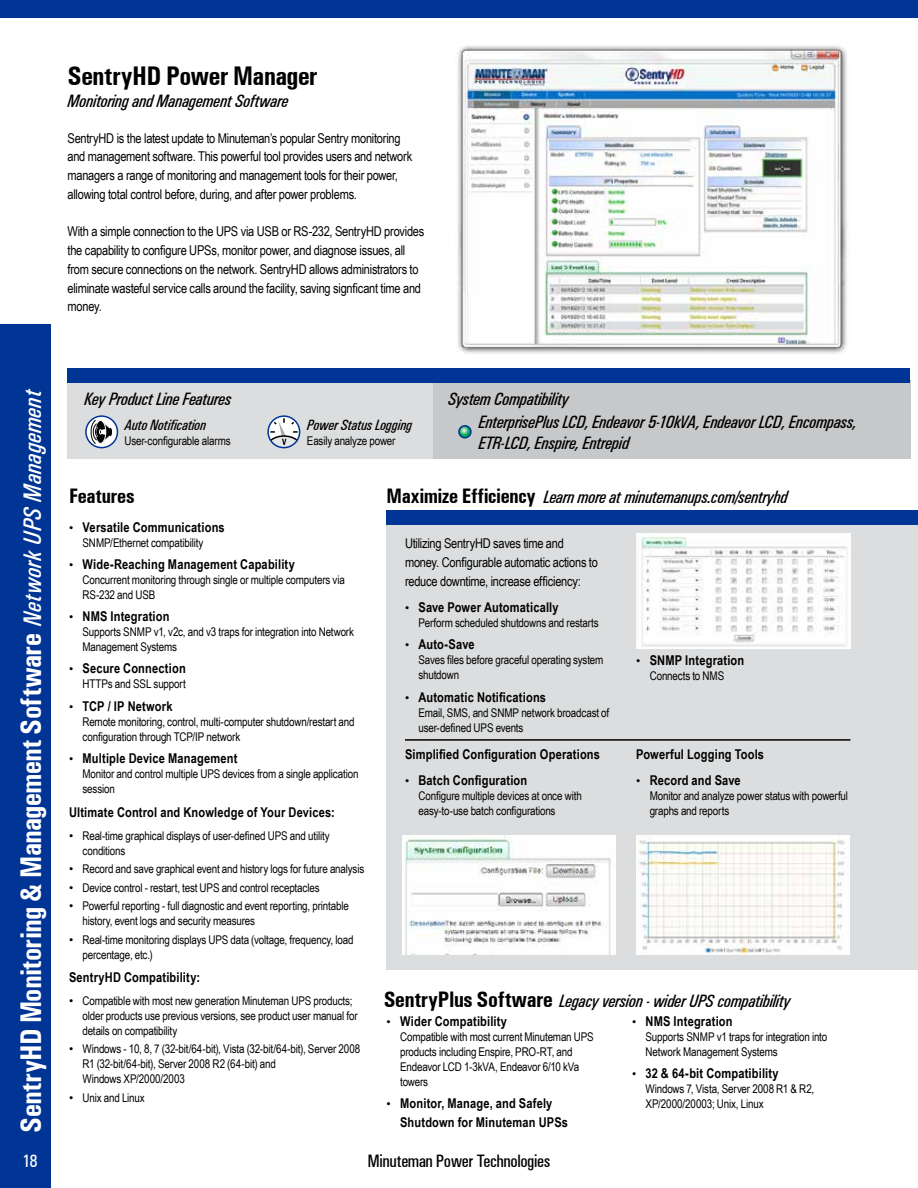
<style>
.page{position:relative;width:918px;height:1188px;background:#fff}
.page>*{position:absolute;margin:0;border:0;box-sizing:border-box;transform-origin:0 0}
.t1{font:30px "Univers Condensed WE Bold";letter-spacing:-.025em;color:#fff}
.t2{font:27px "Univers Condensed WE Bold";letter-spacing:-.025em;color:#000}
.t3{font:21px "Univers Condensed WE Bold";letter-spacing:-.015em;color:#000}
.t4{font:italic 18px/21.6px "Univers Condensed WE Medium";letter-spacing:-.025em;color:#000}
.t5{font:18px "Univers Condensed WE Medium";letter-spacing:-.02em;color:#000}
.t6{font:18px "Univers Condensed WE Medium";color:#fff}
.t7{font:italic 15px "Univers Condensed WE Medium";letter-spacing:-.025em;color:#000}
.t8{font:13.5px/18.8px "Arial Narrow";letter-spacing:-.02em;color:#000}
.t9{font:700 13.5px/18.8px "Arial Narrow";letter-spacing:.015em;color:#000}
.t10{font:12px/15px "Arial Narrow";letter-spacing:-.015em;color:#000}
.s1{font-family:"Univers Condensed WE Medium";font-style:italic;font-size:25.5px}
.s2{font-family:"Univers Condensed WE Bold";font-style:normal;font-size:21px}
.s3{font-family:"Arial";font-weight:400;font-size:12px}
.s4{font-family:"Arial"}
.s5{font-family:"Univers Condensed WE Bold";font-style:normal;font-size:22.5px}
</style>
<div class="page">
<div style="left:0;top:325px;width:50px;height:863px;background:#003595"></div>
<div style="left:0;top:0;width:918px;height:18px;background:#003595"></div>
<div style="left:68px;top:381px;width:842px;height:78px;background:#dcddde"></div>
<div style="left:433px;top:381px;width:477px;height:78px;background:#c7c8ca"></div>
<div style="left:387px;top:523px;width:531px;height:447px;background:#dcddde"></div>
<div style="left:387px;top:510px;width:531px;height:15px;background:#003595"></div>
<div style="left:68px;top:368px;width:842px;height:14px;background:#003595"></div>
<img style="left:457px;top:46px;width:390px;height:308px">
<img style="left:636px;top:534px;width:214px;height:115px">
<img style="left:402px;top:836px;width:214px;height:118px">
<img style="left:636px;top:836px;width:213px;height:118px">
<hr style="left:405px;top:739px;width:445px;height:2px;background:#000">
<svg style="left:459px;top:426px;width:12px;height:10px"></svg>
<div style="left:458px;top:425px;width:14px;height:14px;border:2px solid #003595;border-radius:50%"></div>
<svg style="left:268px;top:418px;width:32px;height:30px"></svg>
<div style="left:267px;top:415px;width:33px;height:33px;border:2px solid #003595;border-radius:50%"></div>
<svg style="left:86px;top:416px;width:31px;height:32px"></svg>
<svg style="left:89px;top:419px;width:24px;height:26px"></svg>
<div style="left:85px;top:415px;width:33px;height:33px;border:2px solid #003595;border-radius:50%"></div>
<h2 class="t2" style="left:68px;top:60px;width:252px">SentryHD Power Manager</h2>
<h3 class="t4" style="left:68px;top:90px;width:222px">Monitoring and Management Software</h3>
<p class="t8" style="left:68px;top:128px;width:346px">SentryHD is the latest update to Minuteman’s popular Sentry monitoring and management software. This powerful tool provides users and network managers a range of monitoring and management tools for their power, allowing total control before, during, and after power problems.</p>
<p class="t8" style="left:68px;top:222px;width:358px">With a simple connection to the UPS via USB or RS-232, SentryHD provides the capability to configure UPSs, monitor power, and diagnose issues, all from secure connections on the network. SentryHD allows administrators to eliminate wasteful service calls around the facility, saving signficant time and money.</p>
<h1 class="t1" style="left:13px;top:1132px;width:745px;rotate:-90deg">SentryHD Monitoring &amp; Management Software <span class="s1">Network UPS Management</span></h1>
<h3 class="t4" style="left:84px;top:388px;width:149px">Key Product Line Features</h3>
<h3 class="t4" style="left:448px;top:388px;width:122px">System Compatibility</h3>
<p class="t7" style="left:124px;top:416px;width:83px">Auto Notification</p>
<p class="t10" style="left:124px;top:433px;width:108px">User-configurable alarms</p>
<h3 class="t3" style="left:69px;top:483px;width:67px">Features</h3>
<p class="t7" style="left:307px;top:416px;width:107px">Power Status Logging</p>
<p class="t10" style="left:307px;top:433px;width:90px">Easily analyze power</p>
<h3 class="t4" style="left:478px;top:411px;width:380px">EnterprisePlus LCD, Endeavor 5-10kVA, Endeavor LCD, Encompass,<br>ETR-LCD, Enspire, Entrepid</h3>
<h3 class="t4" style="left:387px;top:486px;width:403px"><span class="s2">Maximize Efficiency</span> Learn more at minutemanups.com/sentryhd</h3>
<p class="t9" style="left:69px;top:517px;width:157px"><span class="s3">•</span> Versatile Communications</p>
<p class="t10" style="left:82px;top:534px;width:122px">SNMP/Ethernet compatibility</p>
<p class="t9" style="left:69px;top:554px;width:227px"><span class="s3">•</span> Wide-Reaching Management Capability</p>
<p class="t10" style="left:82px;top:572px;width:264px">Concurrent monitoring through single or multiple computers via<br>RS-232 and USB</p>
<p class="t9" style="left:69px;top:606px;width:102px"><span class="s3">•</span> NMS Integration</p>
<p class="t10" style="left:82px;top:624px;width:273px">Supports SNMP v1, v2c, and v3 traps for integration into Network<br>Management Systems</p>
<p class="t9" style="left:69px;top:659px;width:118px"><span class="s3">•</span> Secure Connection</p>
<p class="t10" style="left:82px;top:676px;width:105px">HTTPs and SSL support</p>
<p class="t9" style="left:69px;top:696px;width:105px"><span class="s3">•</span> TCP / IP Network</p>
<p class="t10" style="left:82px;top:713px;width:274px">Remote monitoring, control, multi-computer shutdown/restart and configuration through TCP/IP network</p>
<p class="t9" style="left:69px;top:748px;width:170px"><span class="s3">•</span> Multiple Device Management</p>
<p class="t10" style="left:83px;top:766px;width:278px">Monitor and control multiple UPS devices from a single application session</p>
<p class="t9" style="left:69px;top:803px;width:267px">Ultimate Control and Knowledge of Your Devices:</p>
<p class="t10" style="left:83px;top:828px;width:249px;text-indent:-14px"><span class="s4">•</span> Real-time graphical displays of user-defined UPS and utility conditions</p>
<p class="t10" style="left:69px;top:861px;width:297px"><span class="s4">•</span> Record and save graphical event and history logs for future analysis</p>
<p class="t10" style="left:69px;top:880px;width:252px"><span class="s4">•</span> Device control - restart, test UPS and control receptacles</p>
<p class="t10" style="left:83px;top:898px;width:268px;text-indent:-14px"><span class="s4">•</span> Powerful reporting - full diagnostic and event reporting, printable history, event logs and security measures</p>
<p class="t10" style="left:83px;top:932px;width:273px;text-indent:-14px"><span class="s4">•</span> Real-time monitoring displays UPS data (voltage, frequency, load percentage, etc.)</p>
<p class="t9" style="left:69px;top:967px;width:133px">SentryHD Compatibility:</p>
<p class="t10" style="left:83px;top:992px;width:277px;text-indent:-14px"><span class="s4">•</span> Compatible with most new generation Minuteman UPS products; older products use previous versions, see product user manual for details on compatibility</p>
<p class="t10" style="left:83px;top:1041px;width:279px;text-indent:-13px"><span class="s4">•</span> Windows - 10, 8, 7 (32-bit/64-bit), Vista (32-bit/64-bit), Server 2008<br>R1 (32-bit/64-bit), Server 2008 R2 (64-bit) and<br>Windows XP/2000/2003</p>
<p class="t10" style="left:69px;top:1089px;width:77px"><span class="s4">•</span> Unix and Linux</p>
<p class="t8" style="left:405px;top:534px;width:194px">Utilizing SentryHD saves time and money. Configurable automatic actions to reduce downtime, increase efficiency:</p>
<p class="t9" style="left:405px;top:597px;width:155px"><span class="s3">•</span> Save Power Automatically</p>
<p class="t10" style="left:418px;top:615px;width:182px">Perform scheduled shutdowns and restarts</p>
<p class="t9" style="left:405px;top:635px;width:71px"><span class="s3">•</span> Auto-Save</p>
<p class="t10" style="left:418px;top:652px;width:186px">Saves files before graceful operating system shutdown</p>
<p class="t9" style="left:405px;top:687px;width:143px"><span class="s3">•</span> Automatic Notifications</p>
<p class="t10" style="left:418px;top:704px;width:192px">Email, SMS, and SNMP network broadcast of user-defined UPS events</p>
<p class="t9" style="left:405px;top:744px;width:197px">Simplified Configuration Operations</p>
<p class="t9" style="left:405px;top:770px;width:124px"><span class="s3">•</span> Batch Configuration</p>
<p class="t10" style="left:418px;top:788px;width:165px">Configure multiple devices at once with easy-to-use batch configurations</p>
<p class="t9" style="left:636px;top:650px;width:110px"><span class="s3">•</span> SNMP Integration</p>
<p class="t10" style="left:650px;top:668px;width:76px">Connects to NMS</p>
<p class="t9" style="left:636px;top:744px;width:129px">Powerful Logging Tools</p>
<p class="t9" style="left:636px;top:770px;width:106px"><span class="s3">•</span> Record and Save</p>
<p class="t10" style="left:650px;top:788px;width:200px">Monitor and analyze power status with powerful graphs and reports</p>
<h3 class="t4" style="left:384px;top:990px;width:408px"><span class="s5">SentryPlus Software</span> Legacy version - wider UPS compatibility</h3>
<p class="t9" style="left:387px;top:1011px;width:122px"><span class="s3">•</span> Wider Compatibility</p>
<p class="t10" style="left:400px;top:1029px;width:195px">Compatible with most current Minuteman UPS products including Enspire, PRO-RT, and<br>Endeavor LCD 1-3kVA, Endeavor 6/10 kVa towers</p>
<p class="t9" style="left:400px;top:1093px;width:169px;text-indent:-14px"><span class="s3">•</span> Monitor, Manage, and Safely<br>Shutdown for Minuteman UPSs</p>
<p class="t9" style="left:632px;top:1011px;width:102px"><span class="s3">•</span> NMS Integration</p>
<p class="t10" style="left:646px;top:1029px;width:183px">Supports SNMP v1 traps for integration into<br>Network Management Systems</p>
<p class="t9" style="left:632px;top:1063px;width:148px"><span class="s3">•</span> 32 &amp; 64-bit Compatibility</p>
<p class="t10" style="left:646px;top:1081px;width:170px">Windows 7, Vista, Server 2008 R1 &amp; R2,<br>XP/2000/20003; Unix, Linux</p>
<h3 class="t6" style="left:22px;top:1151px;width:17px">18</h3>
<h3 class="t5" style="left:368px;top:1151px;width:184px">Minuteman Power Technologies</h3>
</div>
